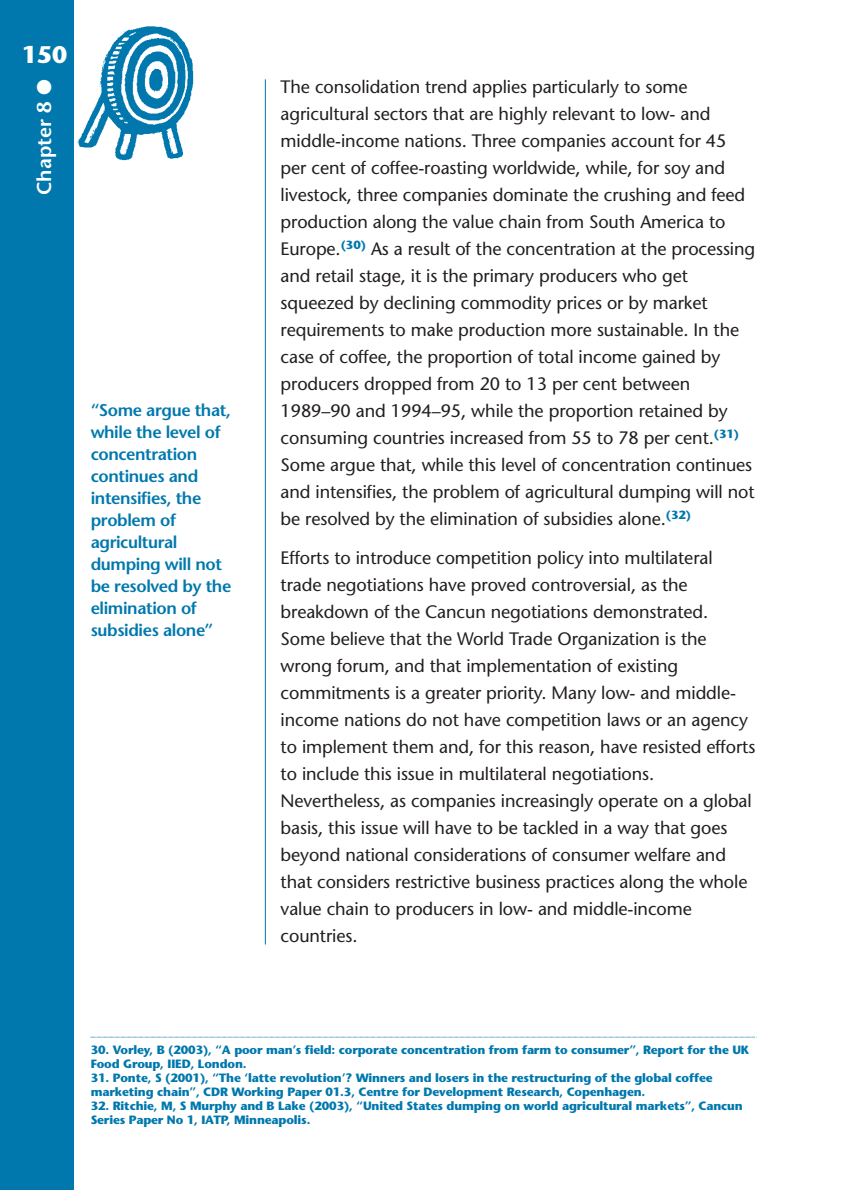
<style>
.page{position:relative;width:842px;height:1190px;background:#fff}
.page>*{position:absolute;margin:0;border:0;box-sizing:border-box;transform-origin:0 0}
.t1{font:700 24px "Stone Sans";color:#fff}
.t2{font:600 20px "Stone Sans";color:#fff}
.t3{font:18px/27px "Stone Sans";letter-spacing:-.005em;color:#231f1f}
.t4{font:600 17px/22px "Stone Sans";letter-spacing:-.025em;color:#0078ad}
.t5{font:700 12px/14px "Stone Sans";letter-spacing:-.015em;color:#0078ad}
</style>
<div class="page">
<div style="left:0;top:0;width:74px;height:1190px;background:#0078ad"></div>
<hr style="left:265px;top:79px;width:1px;height:866px;background:#0078ad">
<img style="left:77px;top:26px;width:117px;height:135px">
<svg style="left:91px;top:1037px;width:666px;height:1px"></svg>
<h1 class="t1" style="left:22px;top:45px;width:47px">150</h1>
<p class="t2" style="left:36px;top:195px;width:117px;rotate:-90deg">Chapter 8 ●</p>
<p class="t3" style="left:281px;top:75px;width:476px">The consolidation trend applies particularly to some agricultural sectors that are highly relevant to low- and middle-income nations. Three companies account for 45 per cent of coffee-roasting worldwide, while, for soy and livestock, three companies dominate the crushing and feed production along the value chain from South America to Europe.<sup>(30)</sup> As a result of the concentration at the processing and retail stage, it is the primary producers who get squeezed by declining commodity prices or by market requirements to make production more sustainable. In the case of coffee, the proportion of total income gained by producers dropped from 20 to 13 per cent between 1989–90 and 1994–95, while the proportion retained by consuming countries increased from 55 to 78 per cent.<sup>(31)<br></sup>Some argue that, while this level of concentration continues and intensifies, the problem of agricultural dumping will not be resolved by the elimination of subsidies alone.<sup>(32)</sup></p>
<p class="t3" style="left:281px;top:546px;width:476px">Efforts to introduce competition policy into multilateral trade negotiations have proved controversial, as the breakdown of the Cancun negotiations demonstrated.<br>Some believe that the World Trade Organization is the wrong forum, and that implementation of existing commitments is a greater priority. Many low- and middle&shy;income nations do not have competition laws or an agency to implement them and, for this reason, have resisted efforts to include this issue in multilateral negotiations.<br>Nevertheless, as companies increasingly operate on a global basis, this issue will have to be tackled in a way that goes beyond national considerations of consumer welfare and that considers restrictive business practices along the whole value chain to producers in low- and middle-income countries.</p>
<p class="t4" style="left:91px;top:401px;width:142px">“Some argue that, while the level of concentration continues and intensifies, the problem of agricultural dumping will not be resolved by the elimination of subsidies alone”</p>
<p class="t5" style="left:91px;top:1045px;width:660px">30. Vorley, B (2003), “A poor man’s field: corporate concentration from farm to consumer”, Report for the UK<br>Food Group, IIED, London.</p>
<p class="t5" style="left:91px;top:1073px;width:623px">31. Ponte, S (2001), “The ‘latte revolution’? Winners and losers in the restructuring of the global coffee marketing chain”, CDR Working Paper 01.3, Centre for Development Research, Copenhagen.</p>
<p class="t5" style="left:91px;top:1101px;width:654px">32. Ritchie, M, S Murphy and B Lake (2003), “United States dumping on world agricultural markets”, Cancun<br>Series Paper No 1, IATP, Minneapolis.</p>
</div>
